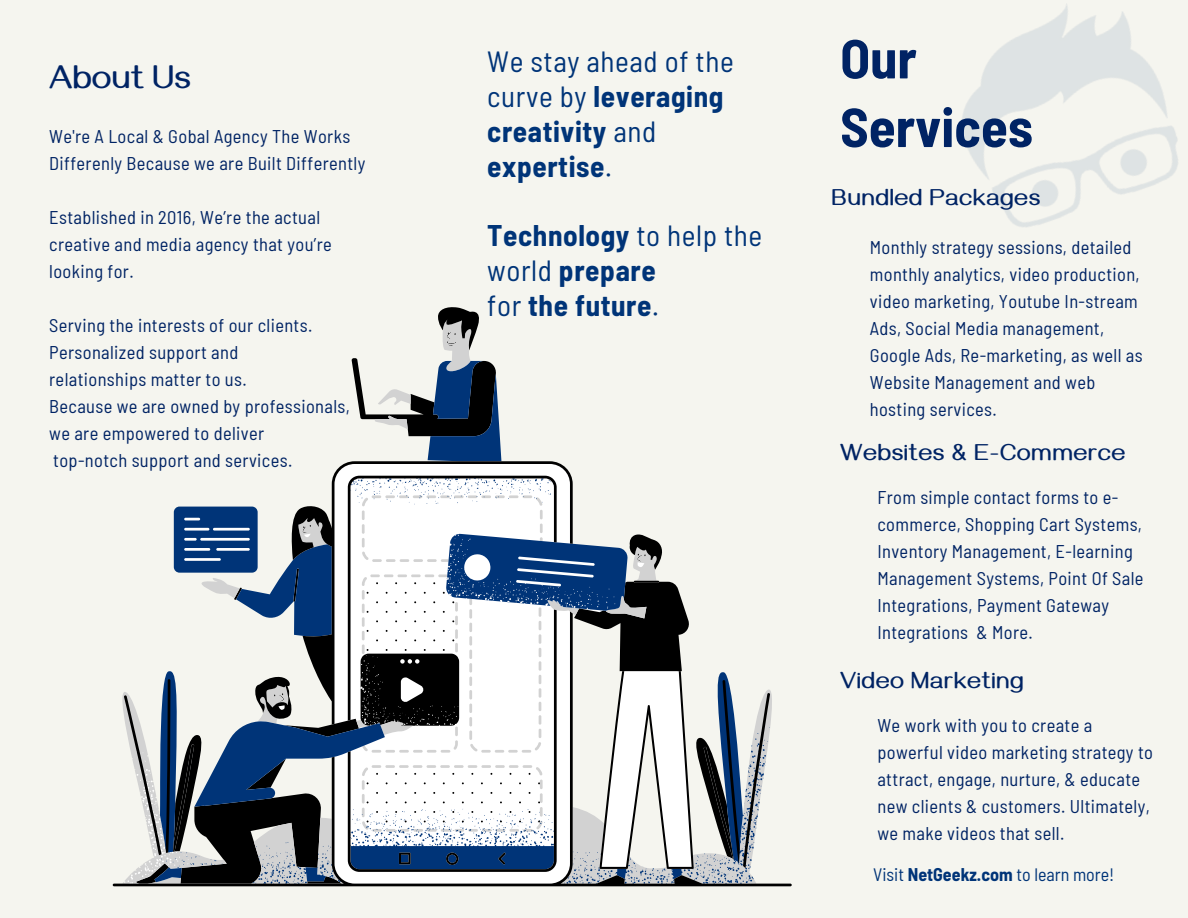
<style>
.page{position:relative;width:1188px;height:918px;background:#f5f5ef}
.page>*{position:absolute;margin:0;border:0;box-sizing:border-box;transform-origin:0 0}
.t1{font:700 semi-condensed 54.75px "Barlow";color:#002364}
.t2{font:700 33.75px "Gayathri";color:#002364}
.t3{font:700 semi-condensed 29.25px/34.8px "Barlow";letter-spacing:.02em;color:#003478}
.t4{font:700 24px "Gayathri";letter-spacing:.02em;color:#002364}
.t5{font:semi-condensed 18.45px/27px "Barlow";letter-spacing:.02em;color:#002364}
.t6{font:semi-condensed 18px "Barlow";color:#003478}
.s1{font-weight:400}
.s2{font-weight:700}
</style>
<div class="page">
<svg style="left:113px;top:307px;width:679px;height:579px"></svg>
<img style="left:962px;top:4px;width:216px;height:223px">
<p class="t2" style="left:49px;top:63px;width:143px">About Us</p>
<p class="t5" style="left:49px;top:122px;width:318px">We're A Local &amp; Gobal Agency The Works<br>Differenly Because we are Built Differently</p>
<p class="t5" style="left:49px;top:203px;width:284px">Established in 2016, We’re the actual creative and media agency that you’re looking for.</p>
<p class="t5" style="left:49px;top:311px;width:265px">Serving the interests of our clients.<br>Personalized support and</p>
<p class="t5" style="left:49px;top:365px;width:199px">relationships matter to us.</p>
<p class="t5" style="left:49px;top:392px;width:302px">Because we are owned by professionals, we are empowered to deliver</p>
<p class="t5" style="left:53px;top:446px;width:241px">top-notch support and services.</p>
<p class="t3" style="left:487px;top:43px;width:248px"><span class="s1">We stay ahead of the curve by</span> leveraging creativity <span class="s1">and </span>expertise<span class="s1">.</span></p>
<p class="t3" style="left:487px;top:217px;width:277px">Technology <span class="s1">to help the world</span> prepare</p>
<p class="t3" style="left:487px;top:287px;width:173px"><span class="s1">for</span> the future<span class="s1">.</span></p>
<p class="t1" style="left:840px;top:24px;width:78px">Our</p>
<p class="t1" style="left:840px;top:92px;width:194px">Services</p>
<p class="t4" style="left:832px;top:187px;width:210px">Bundled Packages</p>
<p class="t5" style="left:870px;top:233px;width:274px">Monthly strategy sessions, detailed monthly analytics, video production, video marketing, Youtube In-stream<br>Ads, Social Media management,<br>Google Ads, Re-marketing, as well as<br>Website Management and web hosting services.</p>
<p class="t4" style="left:840px;top:442px;width:287px">Websites &amp; E-Commerce</p>
<p class="t5" style="left:877px;top:483px;width:268px">From simple contact forms to e&shy;commerce, Shopping Cart Systems,<br>Inventory Management, E-learning<br>Management Systems, Point Of Sale<br>Integrations, Payment Gateway<br>Integrations &amp; More.</p>
<p class="t4" style="left:840px;top:671px;width:185px">Video Marketing</p>
<p class="t5" style="left:877px;top:711px;width:277px">We work with you to create a powerful video marketing strategy to attract, engage, nurture, &amp; educate new clients &amp; customers. Ultimately, we make videos that sell.</p>
<p class="t6" style="left:873px;top:863px;width:243px">Visit <span class="s2">NetGeekz.com</span> to learn more!</p>
</div>
